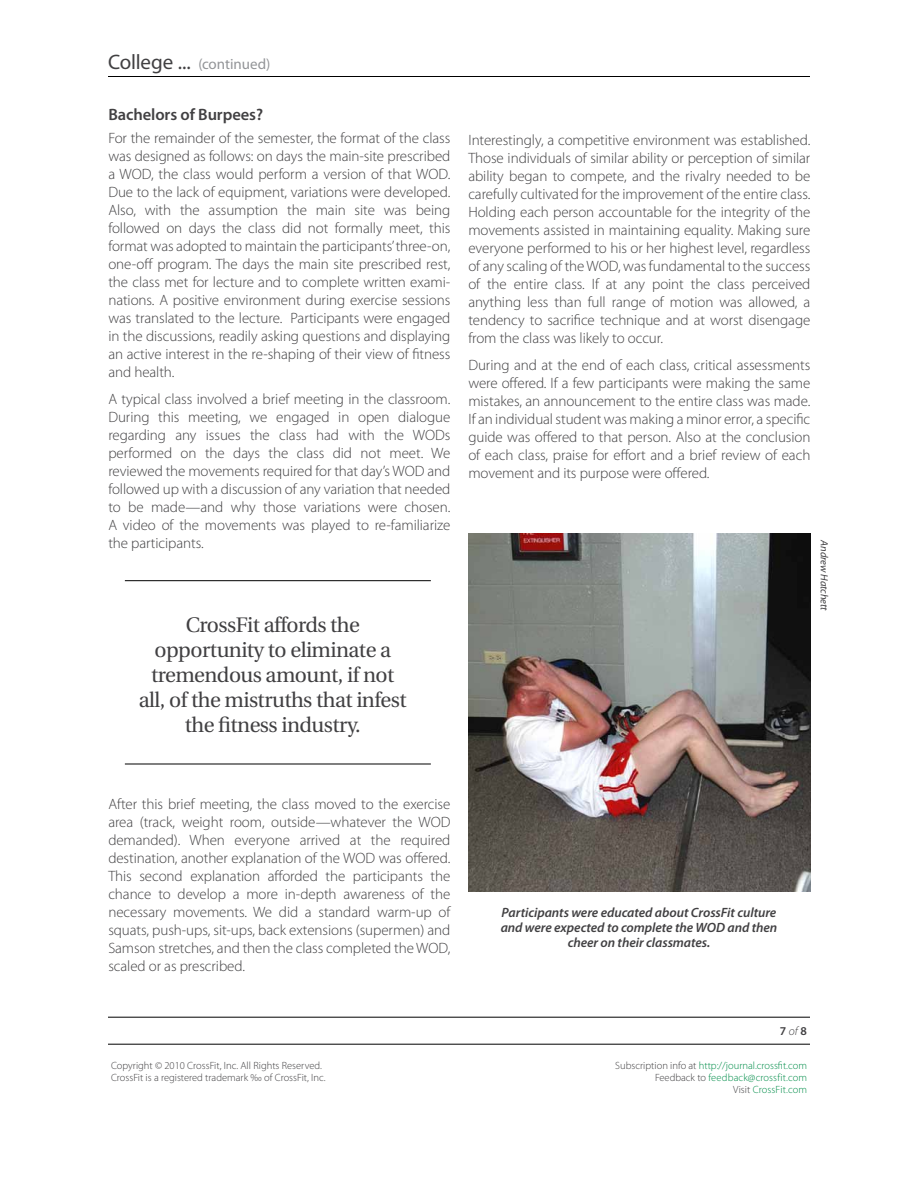
<style>
.page{position:relative;width:918px;height:1188px;background:#fff}
.page>*{position:absolute;margin:0;border:0;box-sizing:border-box;transform-origin:0 0}
.t1{font:21px/25.2px "Utopia";letter-spacing:-.025em;color:#414042;text-align:center}
.t2{font:600 16.5px "Myriad Pro";letter-spacing:-.005em;color:#414042}
.t3{font:300 15px/18px "Myriad Pro";letter-spacing:-.005em;color:#414042;text-align:justify}
.t4{font:15px "Myriad Pro";letter-spacing:-.005em;color:#939598}
.t5{font:italic 600 13.5px/15px "Myriad Pro";letter-spacing:-.005em;color:#414042;text-align:center}
.t6{font:600 12px "Myriad Pro";color:#414042}
.t7{font:300 10.5px/12px "Myriad Pro";color:#008d49;text-align:right}
.t8{font:300 10.5px/12px "Myriad Pro";color:#414042}
.t9{font:italic 10.5px "Myriad Pro";letter-spacing:-.005em;color:#414042}
.s1{font-size:21px;color:#414042}
.s2{font-weight:300;font-style:italic}
.s3{color:#414042}
</style>
<div class="page">
<hr style="left:108px;top:76px;width:702px;height:1px;background:#000">
<hr style="left:108px;top:1017px;width:702px;height:1px;background:#000">
<hr style="left:108px;top:1044px;width:702px;height:1px;background:#000">
<hr style="left:125px;top:580px;width:306px;height:1px;background:#000">
<hr style="left:125px;top:764px;width:306px;height:1px;background:#000">
<img style="left:469px;top:534px;width:342px;height:358px">
<p class="t4" style="left:108px;top:56px;width:164px"><span class="s1">College ...</span> (continued)</p>
<p class="t2" style="left:108px;top:106px;width:156px">Bachelors of Burpees?</p>
<p class="t3" style="left:108px;top:129px;width:344px">For the remainder of the semester, the format of the class was designed as follows: on days the main-site prescribed a WOD, the class would perform a version of that WOD.<br>Due to the lack of equipment, variations were developed.<br>Also, with the assumption the main site was being followed on days the class did not formally meet, this format was adopted to maintain the participants’ three-on, one-off program. The days the main site prescribed rest, the class met for lecture and to complete written exami&shy;nations. A positive environment during exercise sessions was translated to the lecture. Participants were engaged in the discussions, readily asking questions and displaying an active interest in the re-shaping of their view of fitness and health.</p>
<p class="t3" style="left:108px;top:390px;width:344px">A typical class involved a brief meeting in the classroom.<br>During this meeting, we engaged in open dialogue regarding any issues the class had with the WODs performed on the days the class did not meet. We reviewed the movements required for that day’s WOD and followed up with a discussion of any variation that needed to be made—and why those variations were chosen.<br>A video of the movements was played to re-familiarize the participants.</p>
<h1 class="t1" style="left:139px;top:612px;width:269px">CrossFit affords the opportunity to eliminate a tremendous amount, if not all, of the mistruths that infest the fitness industry.</h1>
<p class="t3" style="left:468px;top:131px;width:344px">Interestingly, a competitive environment was established.<br>Those individuals of similar ability or perception of similar ability began to compete, and the rivalry needed to be carefully cultivated for the improvement of the entire class.<br>Holding each person accountable for the integrity of the movements assisted in maintaining equality. Making sure everyone performed to his or her highest level, regardless of any scaling of the WOD, was fundamental to the success of the entire class. If at any point the class perceived anything less than full range of motion was allowed, a tendency to sacrifice technique and at worst disengage from the class was likely to occur.</p>
<p class="t3" style="left:468px;top:356px;width:344px">During and at the end of each class, critical assessments were offered. If a few participants were making the same mistakes, an announcement to the entire class was made.<br>If an individual student was making a minor error, a specific guide was offered to that person. Also at the conclusion of each class, praise for effort and a brief review of each movement and its purpose were offered.</p>
<p class="t9" style="left:830px;top:540px;width:72px;rotate:90deg">Andrew Hatchett</p>
<p class="t3" style="left:108px;top:795px;width:344px">After this brief meeting, the class moved to the exercise area (track, weight room, outside—whatever the WOD demanded). When everyone arrived at the required destination, another explanation of the WOD was offered.<br>This second explanation afforded the participants the chance to develop a more in-depth awareness of the necessary movements. We did a standard warm-up of squats, push-ups, sit-ups, back extensions (supermen) and Samson stretches, and then the class completed the WOD, scaled or as prescribed.</p>
<p class="t5" style="left:501px;top:905px;width:278px">Participants were educated about CrossFit culture and were expected to complete the WOD and then cheer on their classmates.</p>
<p class="t6" style="left:780px;top:1024px;width:29px">7<span class="s2">of</span>8</p>
<p class="t8" style="left:111px;top:1060px;width:216px">Copyright © 2010 CrossFit, Inc. All Rights Reserved.<br>CrossFit is a registered trademark ‰ of CrossFit, Inc.</p>
<p class="t7" style="left:615px;top:1060px;width:193px"><span class="s3">Subscription info at</span> http://journal.crossfit.com<br><span class="s3">Feedback to</span> feedback@crossfit.com<br><span class="s3">Visit</span> CrossFit.com</p>
</div>
